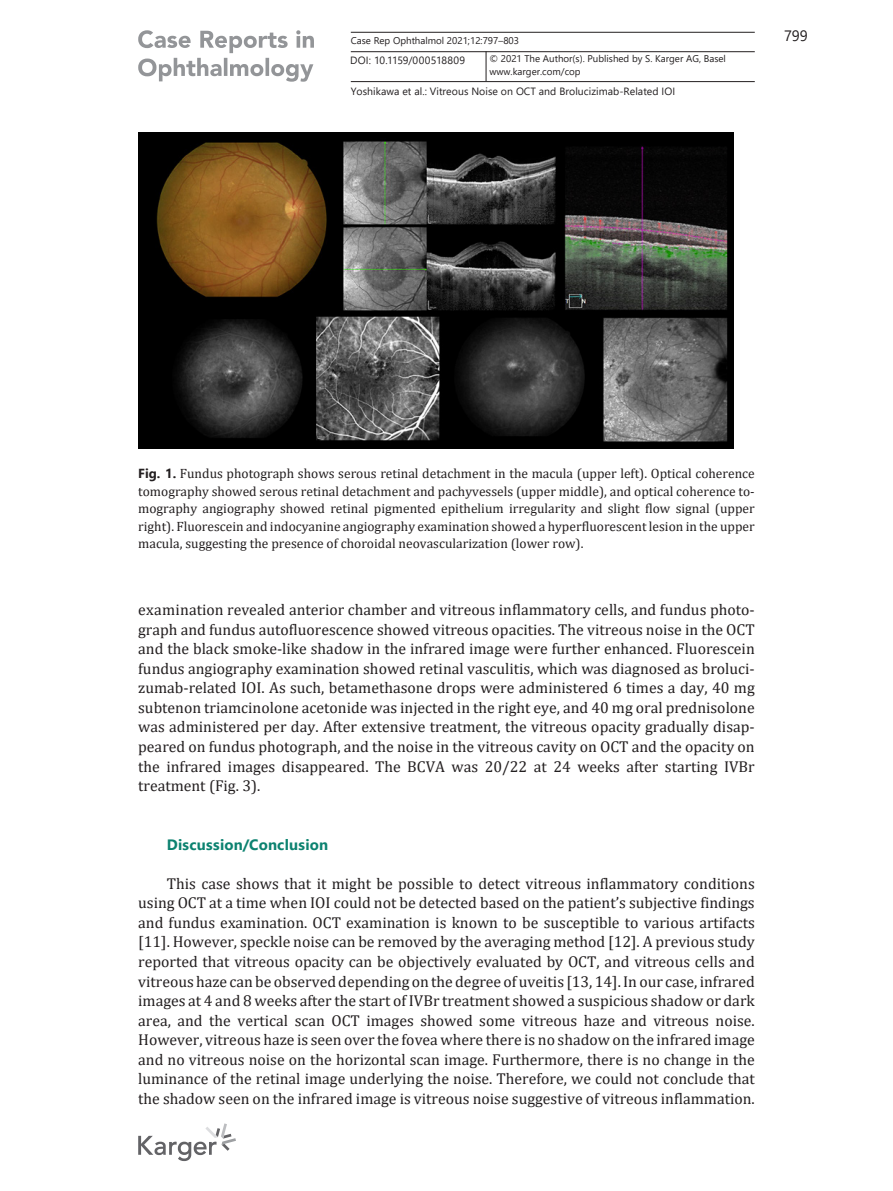
<style>
.page{position:relative;width:893px;height:1191px;background:#fff}
.page>*{position:absolute;margin:0;border:0;box-sizing:border-box;transform-origin:0 0}
.t1{font:15.75px/19.5px "Cambria";color:#231f20;text-align:justify}
.t2{font:700 15px "Segoe UI";letter-spacing:.015em;color:#0c8270}
.t3{font:15px "Segoe UI";color:#231f20}
.t4{font:13.5px/17.4px "Cambria";color:#231f20;text-align:justify}
.t5{font:10.5px "Segoe UI";letter-spacing:.005em;color:#231f20}
.t6{font:9.75px "Segoe UI";color:#231f20}
.s1{font-family:"Segoe UI";font-weight:700;font-size:13.2px}
</style>
<div class="page">
<hr style="left:351px;top:51px;width:404px;height:1px;background:#231f20">
<hr style="left:351px;top:81px;width:404px;height:1px;background:#231f20">
<hr style="left:351px;top:32px;width:404px;height:1px;background:#231f20">
<hr style="left:486px;top:51px;width:1px;height:30px;background:#231f20">
<svg style="left:138px;top:1123px;width:98px;height:38px"></svg>
<svg style="left:138px;top:30px;width:176px;height:52px"></svg>
<img style="left:138px;top:133px;width:595px;height:316px">
<p class="t6" style="left:351px;top:31px;width:170px">Case Rep Ophthalmol 2021;12:797–803</p>
<p class="t5" style="left:350px;top:50px;width:116px">DOI: 10.1159/000518809</p>
<p class="t6" style="left:489px;top:50px;width:238px">© 2021 The Author(s). Published by S. Karger AG, Basel</p>
<p class="t6" style="left:489px;top:62px;width:93px">www.karger.com/cop</p>
<p class="t5" style="left:351px;top:81px;width:326px">Yoshikawa et al.: Vitreous Noise on OCT and Brolucizimab-Related IOI</p>
<p class="t3" style="left:784px;top:22px;width:25px">799</p>
<p class="t4" style="left:138px;top:465px;width:618px"><span class="s1">Fig. 1.</span> Fundus photograph shows serous retinal detachment in the macula (upper left). Optical coherence tomography showed serous retinal detachment and pachyvessels (upper middle), and optical coherence to&shy;mography angiography showed retinal pigmented epithelium irregularity and slight flow signal (upper right). Fluorescein and indocyanine angiography examination showed a hyperfluorescent lesion in the upper macula, suggesting the presence of choroidal neovascularization (lower row).</p>
<p class="t1" style="left:138px;top:600px;width:618px">examination revealed anterior chamber and vitreous inflammatory cells, and fundus photo&shy;graph and fundus autofluorescence showed vitreous opacities. The vitreous noise in the OCT and the black smoke-like shadow in the infrared image were further enhanced. Fluorescein fundus angiography examination showed retinal vasculitis, which was diagnosed as broluci&shy;zumab-related IOI. As such, betamethasone drops were administered 6 times a day, 40 mg subtenon triamcinolone acetonide was injected in the right eye, and 40 mg oral prednisolone was administered per day. After extensive treatment, the vitreous opacity gradually disap&shy;peared on fundus photograph, and the noise in the vitreous cavity on OCT and the opacity on the infrared images disappeared. The BCVA was 20/22 at 24 weeks after starting IVBr treatment (Fig. 3).</p>
<p class="t2" style="left:167px;top:830px;width:163px">Discussion/Conclusion</p>
<p class="t1" style="left:138px;top:873px;width:618px;text-indent:29px">This case shows that it might be possible to detect vitreous inflammatory conditions using OCT at a time when IOI could not be detected based on the patient’s subjective findings and fundus examination. OCT examination is known to be susceptible to various artifacts [11]. However, speckle noise can be removed by the averaging method [12]. A previous study reported that vitreous opacity can be objectively evaluated by OCT, and vitreous cells and vitreous haze can be observed depending on the degree of uveitis [13, 14]. In our case, infrared images at 4 and 8 weeks after the start of IVBr treatment showed a suspicious shadow or dark area, and the vertical scan OCT images showed some vitreous haze and vitreous noise.<br>However, vitreous haze is seen over the fovea where there is no shadow on the infrared image and no vitreous noise on the horizontal scan image. Furthermore, there is no change in the luminance of the retinal image underlying the noise. Therefore, we could not conclude that the shadow seen on the infrared image is vitreous noise suggestive of vitreous inflammation.</p>
</div>
